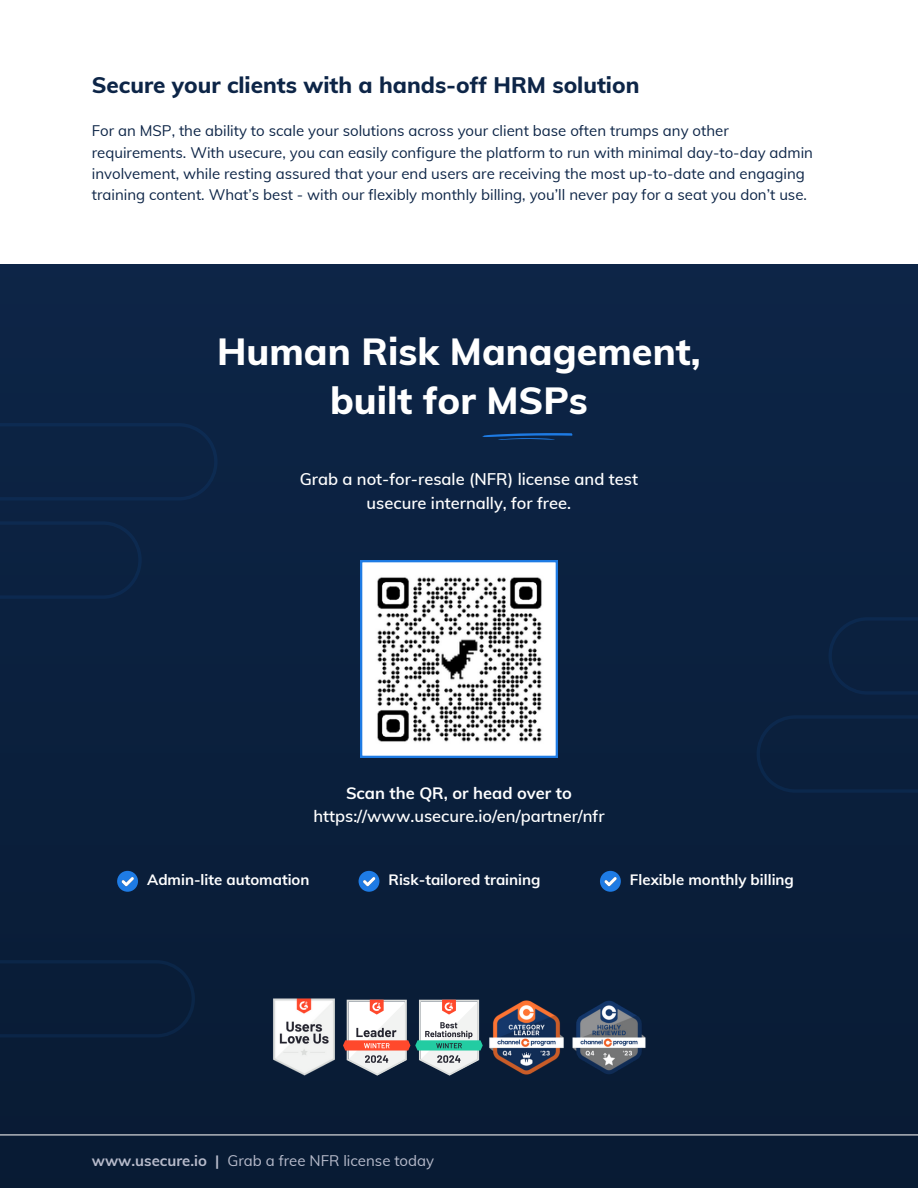
<style>
.page{position:relative;width:918px;height:1188px;background:#fff}
.page>*{position:absolute;margin:0;border:0;box-sizing:border-box;transform-origin:0 0}
.t1{font:800 37.8px/48.3px "Muli";color:#fff;text-align:center}
.t2{font:800 22.5px "Muli";color:#0d2547}
.t3{font:600 16.5px/23.7px "Muli";color:#fff;text-align:center}
.t4{font:15px/21.3px "Muli";color:#0d2547}
.t5{font:700 15px "Muli";color:#fff}
.t6{font:15px "Muli";color:#b7bbcb}
.t7{font:700 15px "Muli";color:#b7bbcb}
.s1{font-weight:700}
</style>
<div class="page">
<div style="left:0;top:265px;width:918px;height:923px;background:#0b203d"></div>
<hr style="left:0;top:1134px;width:918px;height:1px;background:#e9e9e9">
<img style="left:273px;top:998px;width:62px;height:78px">
<img style="left:489px;top:1000px;width:75px;height:75px">
<img style="left:572px;top:1001px;width:74px;height:73px">
<svg style="left:343px;top:1000px;width:140px;height:76px"></svg>
<svg style="left:482px;top:433px;width:90px;height:7px"></svg>
<svg style="left:360px;top:560px;width:198px;height:198px;background:#a6adb4"></svg>
<svg style="left:0;top:423px;width:218px;height:78px"></svg>
<svg style="left:0;top:521px;width:142px;height:78px"></svg>
<svg style="left:829px;top:617px;width:89px;height:78px"></svg>
<svg style="left:757px;top:715px;width:161px;height:77px"></svg>
<svg style="left:0;top:961px;width:193px;height:28px"></svg>
<svg style="left:117px;top:871px;width:21px;height:21px"></svg>
<svg style="left:359px;top:871px;width:20px;height:21px"></svg>
<svg style="left:600px;top:871px;width:21px;height:21px"></svg>
<h3 class="t2" style="left:92px;top:71px;width:549px">Secure your clients with a hands-off HRM solution</h3>
<p class="t4" style="left:92px;top:120px;width:723px">For an MSP, the ability to scale your solutions across your client base often trumps any other requirements. With usecure, you can easily configure the platform to run with minimal day-to-day admin involvement, while resting assured that your end users are receiving the most up-to-date and engaging training content. What’s best - with our flexibly monthly billing, you’ll never pay for a seat you don’t use.</p>
<h3 class="t1" style="left:217px;top:327px;width:485px">Human Risk Management, built for MSPs</h3>
<p class="t3" style="left:300px;top:467px;width:340px">Grab a not-for-resale (NFR) license and test usecure internally, for free.</p>
<h3 class="t3" style="left:313px;top:781px;width:293px"><span class="s1">Scan the QR, or head over to </span>https://www.usecure.io/en/partner/nfr</h3>
<p class="t5" style="left:147px;top:870px;width:164px">Admin-lite automation</p>
<h3 class="t5" style="left:389px;top:870px;width:154px">Risk-tailored training</h3>
<p class="t5" style="left:630px;top:870px;width:166px">Flexible monthly billing</p>
<h3 class="t7" style="left:92px;top:1151px;width:129px">www.usecure.io |</h3>
<p class="t6" style="left:228px;top:1151px;width:208px">Grab a free NFR license today</p>
</div>
